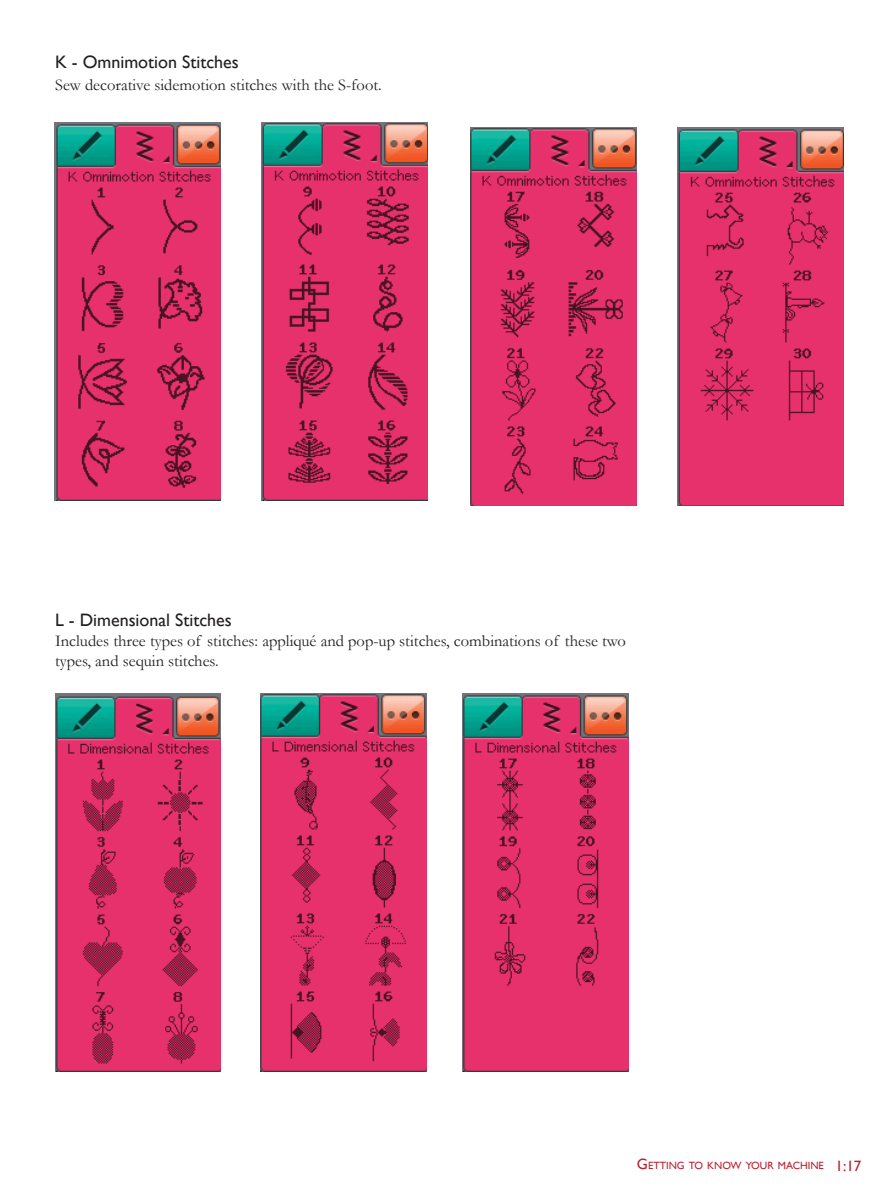
<style>
.page{position:relative;width:893px;height:1190px;background:#fff}
.page>*{position:absolute;margin:0;border:0;box-sizing:border-box;transform-origin:0 0}
.t1{font:18px "Gill Sans WGL";color:#231f20}
.t2{font:16.5px/19.8px "Garamond WGL";color:#231f20}
.t3{font:10.5px "Gill Sans WGL";color:#bb202f}
.s1{font-size:15px}
</style>
<div class="page">
<img style="left:55px;top:123px;width:165px;height:378px">
<img style="left:262px;top:123px;width:165px;height:378px">
<img style="left:471px;top:127px;width:165px;height:378px">
<img style="left:677px;top:127px;width:166px;height:378px">
<img style="left:55px;top:693px;width:166px;height:378px">
<img style="left:260px;top:693px;width:166px;height:378px">
<img style="left:462px;top:693px;width:165px;height:378px">
<p class="t1" style="left:55px;top:50px;width:185px">K - Omnimotion Stitches</p>
<p class="t2" style="left:55px;top:75px;width:328px">Sew decorative sidemotion stitches with the S-foot.</p>
<p class="t1" style="left:55px;top:608px;width:178px">L - Dimensional Stitches</p>
<p class="t2" style="left:55px;top:630px;width:572px">Includes three types of stitches: appliqué and pop-up stitches, combinations of these two types, and sequin stitches.</p>
<p class="t3" style="left:636px;top:1158px;width:226px"><span class="s1">G</span>ETTING TO KNOW YOUR MACHINE <span class="s1">1:17</span></p>
</div>
